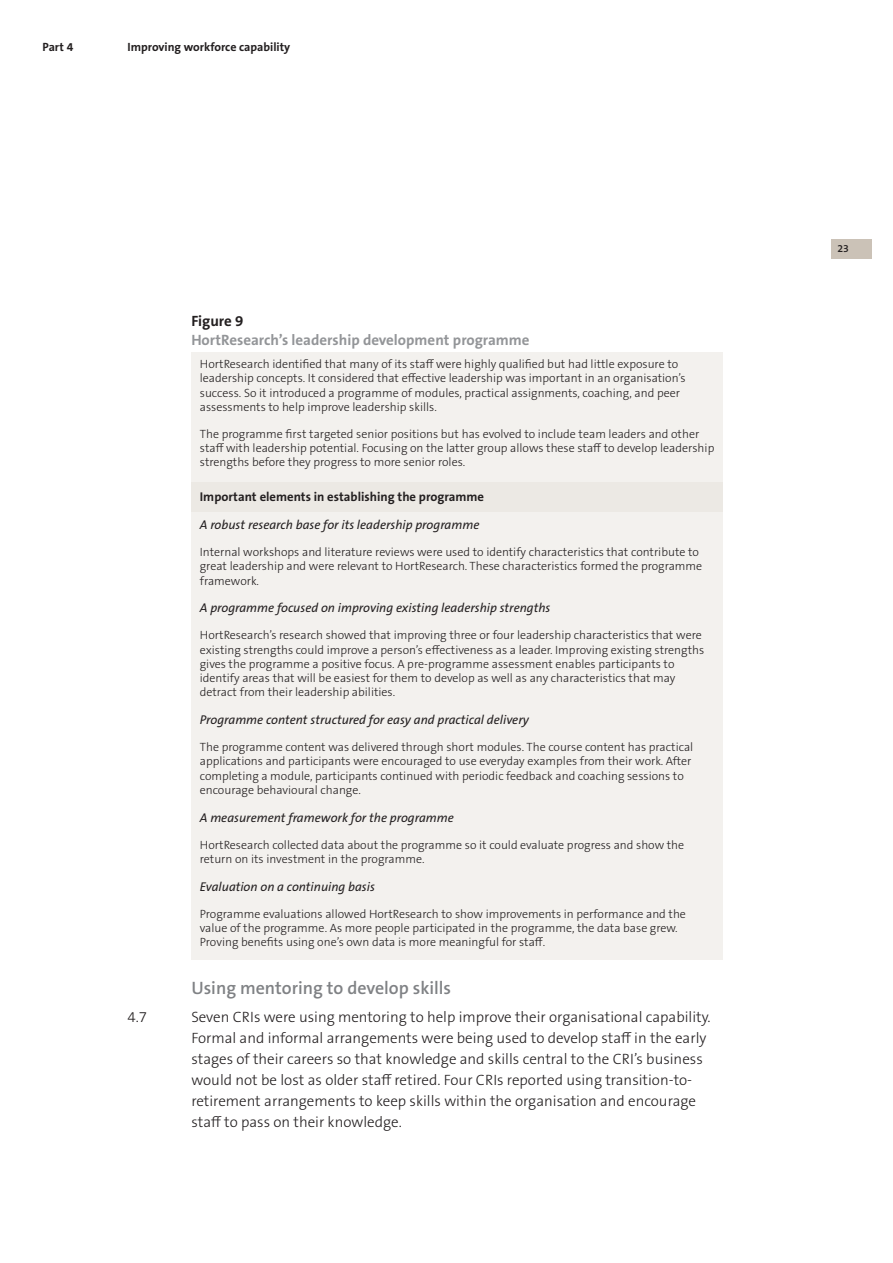
<style>
.page{position:relative;width:893px;height:1263px;background:#fff}
.page>*{position:absolute;margin:0;border:0;box-sizing:border-box;transform-origin:0 0}
.t1{font:600 18px "The Sans OT6";color:#808285}
.t2{font:300 15px/21px "The Sans OT3";color:#231f20}
.t3{font:700 15px "The Sans OT7";color:#939598}
.t4{font:700 15px "The Sans OT7";color:#231f20}
.t5{font:italic 12.75px "The Sans OT5 Plain";color:#231f20}
.t6{font:700 12.75px "The Sans OT7";color:#231f20}
.t7{font:300 12px/14.2px "The Sans OT3";color:#231f20}
.t8{font:700 12px "The Sans OT7";color:#231f20}
.t9{font:600 10.5px "The Sans OT6";color:#231f20}
</style>
<div class="page">
<div style="left:831px;top:239px;width:41px;height:19px;background:#cbc2b7"></div>
<div style="left:191px;top:353px;width:532px;height:607px;background:#f3f1ee"></div>
<div style="left:191px;top:482px;width:532px;height:29px;background:#ece9e4"></div>
<p class="t8" style="left:43px;top:42px;width:32px">Part 4</p>
<p class="t8" style="left:128px;top:42px;width:164px">Improving workforce capability</p>
<p class="t4" style="left:191px;top:315px;width:53px">Figure 9</p>
<p class="t3" style="left:191px;top:334px;width:340px">HortResearch’s leadership development programme</p>
<p class="t7" style="left:200px;top:358px;width:487px">HortResearch identified that many of its staff were highly qualified but had little exposure to leadership concepts. It considered that effective leadership was important in an organisation’s success. So it introduced a programme of modules, practical assignments, coaching, and peer assessments to help improve leadership skills.</p>
<p class="t7" style="left:200px;top:428px;width:516px">The programme first targeted senior positions but has evolved to include team leaders and other staff with leadership potential. Focusing on the latter group allows these staff to develop leadership strengths before they progress to more senior roles.</p>
<p class="t6" style="left:200px;top:492px;width:286px">Important elements in establishing the programme</p>
<p class="t5" style="left:200px;top:519px;width:281px">A robust research base for its leadership programme</p>
<p class="t7" style="left:200px;top:546px;width:504px">Internal workshops and literature reviews were used to identify characteristics that contribute to great leadership and were relevant to HortResearch. These characteristics formed the programme framework.</p>
<p class="t5" style="left:200px;top:603px;width:352px">A programme focused on improving existing leadership strengths</p>
<p class="t7" style="left:200px;top:629px;width:506px">HortResearch’s research showed that improving three or four leadership characteristics that were existing strengths could improve a person’s effectiveness as a leader. Improving existing strengths gives the programme a positive focus. A pre-programme assessment enables participants to identify areas that will be easiest for them to develop as well as any characteristics that may detract from their leadership abilities.</p>
<p class="t5" style="left:200px;top:715px;width:331px">Programme content structured for easy and practical delivery</p>
<p class="t7" style="left:200px;top:741px;width:495px">The programme content was delivered through short modules. The course content has practical applications and participants were encouraged to use everyday examples from their work. After completing a module, participants continued with periodic feedback and coaching sessions to encourage behavioural change.</p>
<p class="t5" style="left:200px;top:812px;width:256px">A measurement framework for the programme</p>
<p class="t7" style="left:200px;top:838px;width:486px">HortResearch collected data about the programme so it could evaluate progress and show the return on its investment in the programme.</p>
<p class="t5" style="left:200px;top:881px;width:177px">Evaluation on a continuing basis</p>
<p class="t7" style="left:200px;top:907px;width:488px">Programme evaluations allowed HortResearch to show improvements in performance and the value of the programme. As more people participated in the programme, the data base grew.<br>Proving benefits using one’s own data is more meaningful for staff.</p>
<h1 class="t1" style="left:191px;top:981px;width:261px">Using mentoring to develop skills</h1>
<p class="t2" style="left:128px;top:1007px;width:21px">4.7</p>
<p class="t2" style="left:191px;top:1007px;width:521px">Seven CRIs were using mentoring to help improve their organisational capability.<br>Formal and informal arrangements were being used to develop staff in the early stages of their careers so that knowledge and skills central to the CRI’s business would not be lost as older staff retired. Four CRIs reported using transition-to&shy;retirement arrangements to keep skills within the organisation and encourage staff to pass on their knowledge.</p>
<p class="t9" style="left:837px;top:244px;width:13px">23</p>
</div>
